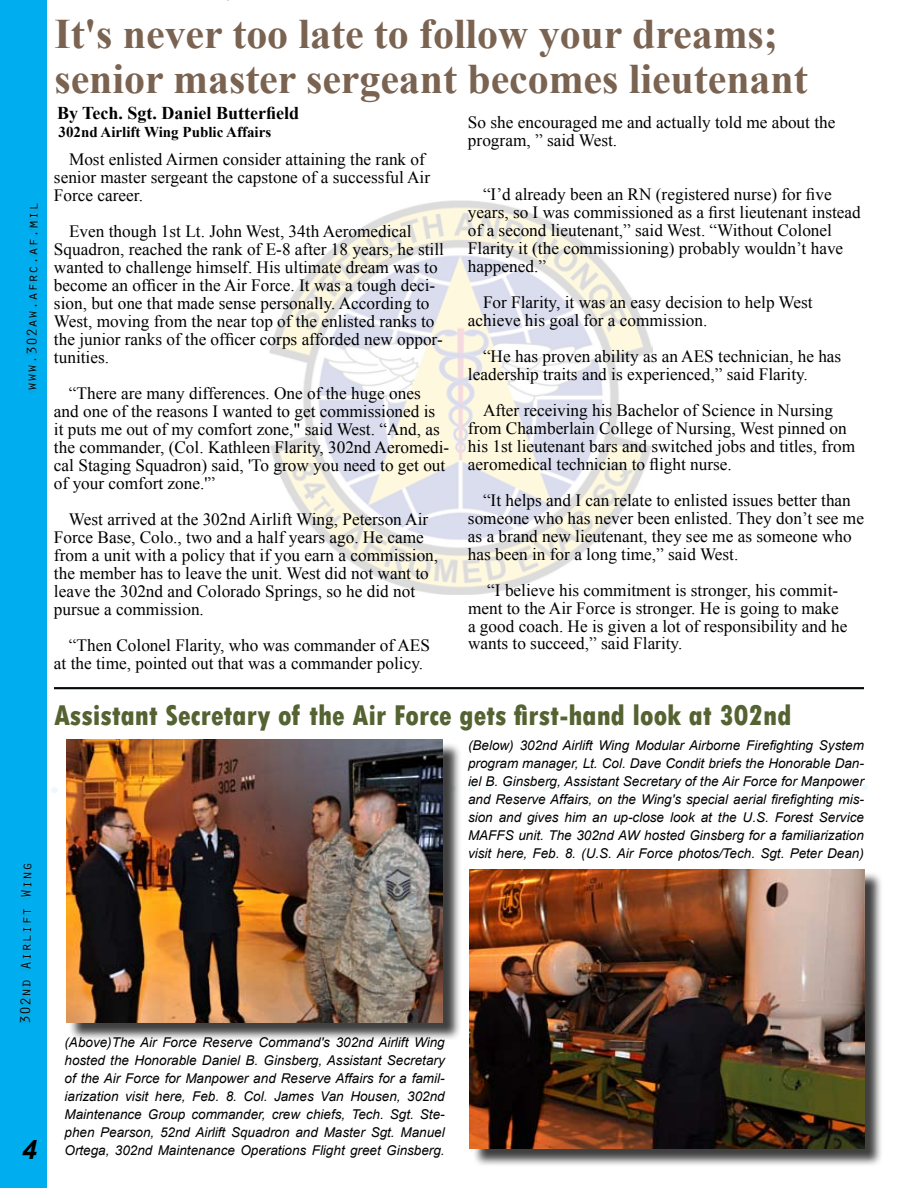
<style>
.page{position:relative;width:918px;height:1188px;background:#fff}
.page>*{position:absolute;margin:0;border:0;box-sizing:border-box;transform-origin:0 0}
.t1{font:700 42px/45px "Times New Roman";color:#7a6351}
.t2{font:800 condensed 30px "Tw Cen";color:#546331}
.t3{font:italic 700 27px "Arial";color:#000}
.t4{font:700 18px "Times New Roman";color:#000}
.t5{font:17.25px/18px "Times New Roman";color:#000}
.t6{font:15px "Orator Std";color:#000}
.t7{font:700 15px "Times New Roman";color:#000}
.t8{font:italic 13.5px/18px "Arial";color:#000;text-align:justify}
</style>
<div class="page">
<img style="left:269px;top:201px;width:383px;height:393px">
<div style="left:0;top:0;width:47px;height:1188px;background:#00aeef"></div>
<svg style="left:26px;top:203px;width:12px;height:189px"></svg>
<svg style="left:20px;top:689px;width:36px;height:334px"></svg>
<svg style="left:468px;top:784px;width:397px;height:7px"></svg>
<hr style="left:54px;top:687px;width:810px;height:1px;background:#000800">
<hr style="left:54px;top:688px;width:810px;height:1px;background:#000800">
<div style="left:68px;top:742px;width:400px;height:305px;background:#000;opacity:.75"></div>
<img style="left:66px;top:740px;width:377px;height:282px">
<div style="left:472px;top:871px;width:417px;height:303px;background:#000;opacity:.75"></div>
<img style="left:470px;top:869px;width:394px;height:279px">
<p class="t6" style="left:20px;top:391px;width:190px;rotate:-89deg">www.302aw.afrc.af.mil</p>
<p class="t6" style="left:14px;top:1024px;width:163px;rotate:-89deg">302nd Airlift Wing</p>
<h3 class="t3" style="left:22px;top:1132px;width:17px">4</h3>
<h1 class="t1" style="left:54px;top:11px;width:755px">It's never too late to follow your dreams; senior master sergeant becomes lieutenant</h1>
<p class="t4" style="left:57px;top:100px;width:244px">By Tech. Sgt. Daniel Butterfield</p>
<p class="t7" style="left:58px;top:121px;width:214px">302nd Airlift Wing Public Affairs</p>
<p class="t5" style="left:54px;top:150px;width:378px;text-indent:15px">Most enlisted Airmen consider attaining the rank of senior master sergeant the capstone of a successful Air<br>Force career.</p>
<p class="t5" style="left:54px;top:222px;width:391px;text-indent:15px">Even though 1st Lt. John West, 34th Aeromedical Squadron, reached the rank of E-8 after 18 years, he still wanted to challenge himself. His ultimate dream was to become an officer in the Air Force. It was a tough deci&shy;sion, but one that made sense personally. According to West, moving from the near top of the enlisted ranks to the junior ranks of the officer corps afforded new oppor&shy;tunities.</p>
<p class="t5" style="left:54px;top:384px;width:397px;text-indent:15px">“There are many differences. One of the huge ones and one of the reasons I wanted to get commissioned is<br>it puts me out of my comfort zone," said West. “And, as the commander, (Col. Kathleen Flarity, 302nd Aeromedi&shy;cal Staging Squadron) said, 'To grow you need to get out of your comfort zone.'”</p>
<p class="t5" style="left:54px;top:510px;width:386px;text-indent:15px">West arrived at the 302nd Airlift Wing, Peterson Air Force Base, Colo., two and a half years ago. He came from a unit with a policy that if you earn a commission, the member has to leave the unit. West did not want to leave the 302nd and Colorado Springs, so he did not pursue a commission.</p>
<p class="t5" style="left:54px;top:636px;width:378px;text-indent:15px">“Then Colonel Flarity, who was commander of AES at the time, pointed out that was a commander policy.</p>
<p class="t5" style="left:468px;top:113px;width:369px">So she encouraged me and actually told me about the program, ” said West.</p>
<p class="t5" style="left:468px;top:185px;width:394px;text-indent:15px">“I’d already been an RN (registered nurse) for five years, so I was commissioned as a first lieutenant instead of a second lieutenant,” said West. “Without Colonel Flarity it (the commissioning) probably wouldn’t have happened.”</p>
<p class="t5" style="left:468px;top:293px;width:346px;text-indent:15px">For Flarity, it was an easy decision to help West achieve his goal for a commission.</p>
<p class="t5" style="left:468px;top:347px;width:375px;text-indent:15px">“He has proven ability as an AES technician, he has leadership traits and is experienced,” said Flarity.</p>
<p class="t5" style="left:468px;top:401px;width:389px;text-indent:15px">After receiving his Bachelor of Science in Nursing from Chamberlain College of Nursing, West pinned on his 1st lieutenant bars and switched jobs and titles, from aeromedical technician to flight nurse.</p>
<p class="t5" style="left:468px;top:491px;width:398px;text-indent:15px">“It helps and I can relate to enlisted issues better than someone who has never been enlisted. They don’t see me as a brand new lieutenant, they see me as someone who has been in for a long time,” said West.</p>
<p class="t5" style="left:468px;top:580px;width:381px;text-indent:19px">“I believe his commitment is stronger, his commit&shy;ment to the Air Force is stronger. He is going to make a good coach. He is given a lot of responsibility and he wants to succeed,” said Flarity.</p>
<h2 class="t2" style="left:54px;top:698px;width:739px">Assistant Secretary of the Air Force gets first-hand look at 302nd</h2>
<p class="t8" style="left:468px;top:736px;width:398px">(Below) 302nd Airlift Wing Modular Airborne Firefighting System program manager, Lt. Col. Dave Condit briefs the Honorable Dan&shy;iel B. Ginsberg, Assistant Secretary of the Air Force for Manpower and Reserve Affairs, on the Wing's special aerial firefighting mis&shy;sion and gives him an up-close look at the U.S. Forest Service MAFFS unit. The 302nd AW hosted Ginsberg for a familiarization visit here, Feb. 8. (U.S. Air Force photos/Tech. Sgt. Peter Dean)</p>
<p class="t8" style="left:64px;top:1034px;width:382px">(Above)The Air Force Reserve Command's 302nd Airlift Wing hosted the Honorable Daniel B. Ginsberg, Assistant Secretary of the Air Force for Manpower and Reserve Affairs for a famil&shy;iarization visit here, Feb. 8. Col. James Van Housen, 302nd Maintenance Group commander, crew chiefs, Tech. Sgt. Ste&shy;phen Pearson, 52nd Airlift Squadron and Master Sgt. Manuel Ortega, 302nd Maintenance Operations Flight greet Ginsberg.</p>
</div>
